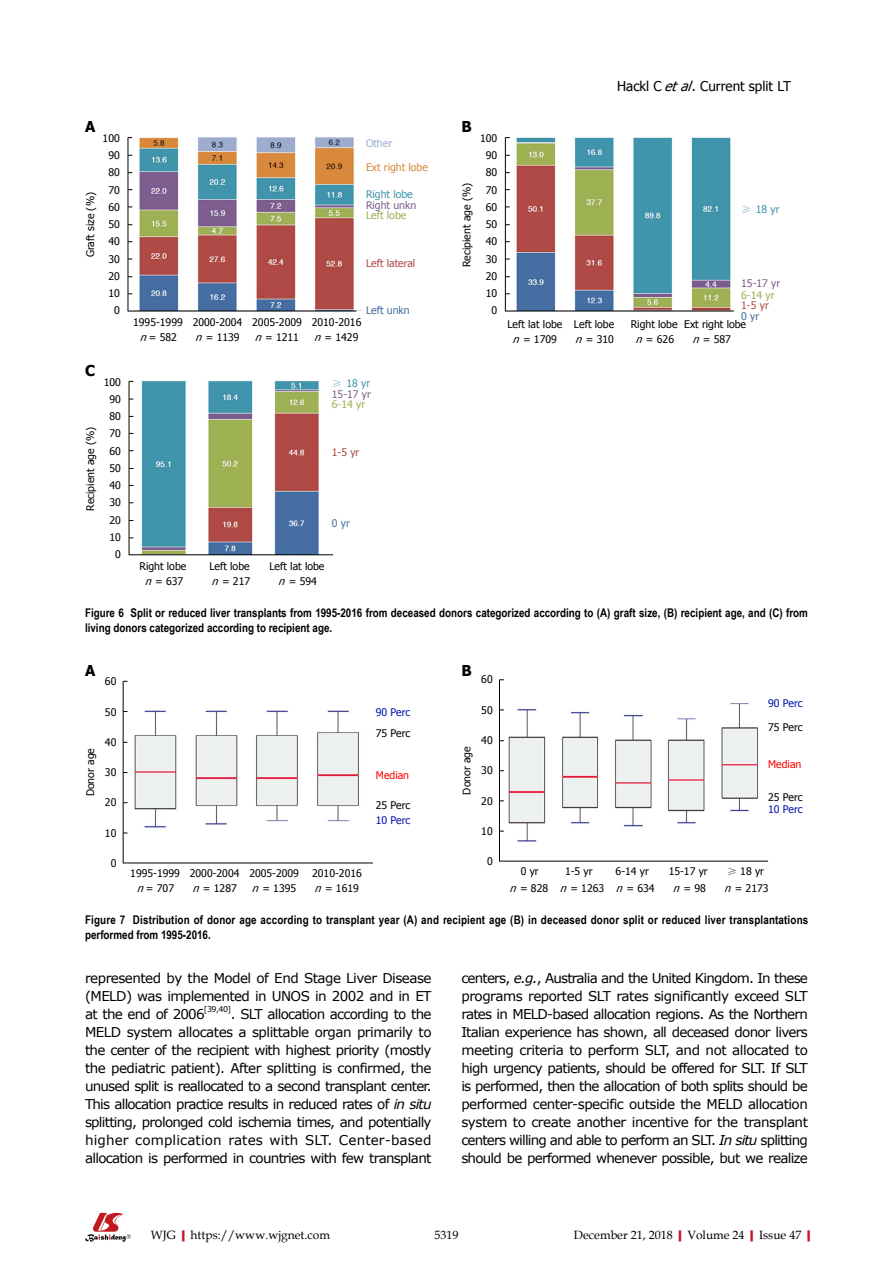
<style>
.page{position:relative;width:893px;height:1263px;background:#fff}
.page>*{position:absolute;margin:0;border:0;box-sizing:border-box;transform-origin:0 0}
.t1{font:700 15px "Tahoma";color:#000}
.t2{font:13.5px/18px "Verdana";letter-spacing:-.055em;color:#000;text-align:justify}
.t3{font:13.5px "Tahoma";color:#000}
.t4{font:700 12px/15px "Arial Narrow";color:#000}
.t5{font:12px "Book Antiqua";color:#000}
.t6{font:10.5px/17.2px "Tahoma";color:#000;text-align:right}
.t7{font:10.5px/10.5px "Tahoma";color:#4094ab}
.t8{font:10.5px/10.5px "Tahoma";color:#7d5d8f}
.t9{font:10.5px/10.5px "Tahoma";color:#ae4a43}
.t10{font:10.5px/21px "Tahoma";letter-spacing:-.005em;color:#0013ad}
.t11{font:10.5px "Tahoma";color:#d9893b}
.t12{font:10.5px "Tahoma";color:#f00}
.t13{font:10.5px "Tahoma";color:#446ea2}
.t14{font:10.5px "Tahoma";color:#9dadcf}
.t15{font:7.8px "Verdana";color:#000}
.s1{color:#7d5d8f}
.s2{color:#9faf54}
.s3{font-style:italic}
.s4{font-family:"Sim Sun";font-size:9.75px;color:#4094ab}
.s5{color:#4094ab}
.s6{font-family:"Sim Sun";font-size:9.75px}
.s7{color:#446ea2}
.s8{color:#000}
.s9{color:#0013ad}
.s10{font-weight:700;color:#c01920}
</style>
<div class="page">
<svg style="left:85px;top:1213px;width:46px;height:29px"></svg>
<img style="left:516px;top:137px;width:215px;height:173px">
<hr style="left:505px;top:137px;width:1px;height:174px;background:#000">
<hr style="left:505px;top:311px;width:229px;height:1px;background:#000">
<img style="left:141px;top:380px;width:178px;height:174px">
<hr style="left:129px;top:381px;width:1px;height:174px;background:#000">
<hr style="left:129px;top:554px;width:204px;height:1px;background:#000">
<img style="left:139px;top:137px;width:215px;height:173px">
<hr style="left:128px;top:137px;width:1px;height:174px;background:#000">
<hr style="left:128px;top:311px;width:228px;height:1px;background:#000">
<img style="left:508px;top:703px;width:250px;height:139px">
<hr style="left:499px;top:679px;width:1px;height:182px;background:#000">
<hr style="left:499px;top:861px;width:269px;height:1px;background:#000">
<img style="left:134px;top:710px;width:225px;height:118px">
<hr style="left:123px;top:681px;width:1px;height:182px;background:#000">
<hr style="left:123px;top:863px;width:250px;height:1px;background:#000">
<p class="t1" style="left:85px;top:116px;width:12px">A</p>
<p class="t1" style="left:461px;top:116px;width:12px">B</p>
<p class="t6" style="left:103px;top:129px;width:19px">100<br>90<br>80<br>70<br>60<br>50<br>40<br>30<br>20<br>10<br>0</p>
<p class="t6" style="left:81px;top:257px;width:67px;rotate:-90deg">Graft size (%)</p>
<p class="t14" style="left:366px;top:136px;width:28px">Other</p>
<p class="t11" style="left:366px;top:160px;width:63px">Ext right lobe</p>
<p class="t7" style="left:366px;top:188px;width:52px">Right lobe<br><span class="s1">Right unkn<br></span><span class="s2">Left lobe</span></p>
<p class="t9" style="left:366px;top:257px;width:51px">Left lateral</p>
<p class="t13" style="left:366px;top:303px;width:45px">Left unkn</p>
<p class="t6" style="left:140px;top:314px;width:223px;line-height:15px;text-align:left;text-indent:-7px">1995-1999 2000-2004 2005-2009 2010-2016 <span class="s3">n</span>= 582</p>
<p class="t6" style="left:195px;top:328px;width:46px"><span class="s3">n</span> = 1139</p>
<p class="t6" style="left:255px;top:328px;width:46px"><span class="s3">n</span> = 1211</p>
<p class="t6" style="left:314px;top:328px;width:46px"><span class="s3">n</span> = 1429</p>
<p class="t6" style="left:457px;top:267px;width:85px;rotate:-90deg">Recipient age (%)</p>
<p class="t6" style="left:480px;top:129px;width:19px">100<br>90<br>80<br>70<br>60<br>50<br>40<br>30<br>20<br>10<br>0</p>
<p class="t1" style="left:85px;top:360px;width:12px">C</p>
<p class="t6" style="left:81px;top:511px;width:85px;rotate:-90deg">Recipient age (%)</p>
<p class="t6" style="left:104px;top:373px;width:19px">100<br>90<br>80<br>70<br>60<br>50<br>40<br>30<br>20<br>10<br>0</p>
<p class="t8" style="left:332px;top:378px;width:41px;text-align:justify"><span class="s4">≥</span> <span class="s5">18 yr </span>15-17 yr <span class="s2">6-14 yr</span></p>
<p class="t9" style="left:332px;top:447px;width:29px">1-5 yr</p>
<p class="t13" style="left:332px;top:516px;width:20px">0 yr</p>
<p class="t6" style="left:140px;top:557px;width:48px">Right lobe</p>
<p class="t6" style="left:209px;top:557px;width:42px">Left lobe</p>
<p class="t6" style="left:269px;top:557px;width:57px">Left lat lobe</p>
<p class="t6" style="left:145px;top:572px;width:40px"><span class="s3">n</span> = 637</p>
<p class="t6" style="left:211px;top:572px;width:40px"><span class="s3">n</span> = 217</p>
<p class="t6" style="left:278px;top:572px;width:40px"><span class="s3">n</span> = 594</p>
<p class="t3" style="left:617px;top:77px;width:175px">Hackl C <span class="s3">etal</span>. Current split LT</p>
<p class="t7" style="left:741px;top:203px;width:40px"><span class="s6">≥</span> 18 yr</p>
<p class="t8" style="left:741px;top:276px;width:41px;line-height:12px">15-17 yr<br><span class="s2">6-14 yr</span></p>
<p class="t9" style="left:741px;top:299px;width:29px">1-5 yr<br><span class="s7">0 yr</span></p>
<p class="t6" style="left:507px;top:315px;width:108px">Left lat lobe Left lobe</p>
<p class="t6" style="left:631px;top:315px;width:117px">Right lobe Ext right lobe</p>
<p class="t6" style="left:512px;top:330px;width:46px"><span class="s3">n</span> = 1709</p>
<p class="t6" style="left:575px;top:330px;width:40px"><span class="s3">n</span> = 310</p>
<p class="t6" style="left:635px;top:330px;width:40px"><span class="s3">n</span> = 626</p>
<p class="t6" style="left:692px;top:330px;width:40px"><span class="s3">n</span> = 587</p>
<p class="t4" style="left:85px;top:604px;width:724px">Figure 6 Split or reduced liver transplants from 1995-2016 from deceased donors categorized according to (A) graft size, (B) recipient age, and (C) from living donors categorized according to recipient age.</p>
<p class="t1" style="left:85px;top:660px;width:12px">A</p>
<p class="t1" style="left:461px;top:660px;width:12px">B</p>
<p class="t6" style="left:105px;top:672px;width:13px">60</p>
<p class="t6" style="left:105px;top:702px;width:13px">50</p>
<p class="t6" style="left:105px;top:733px;width:13px">40</p>
<p class="t6" style="left:105px;top:763px;width:13px">30</p>
<p class="t6" style="left:105px;top:793px;width:13px">20</p>
<p class="t6" style="left:105px;top:824px;width:13px">10</p>
<p class="t6" style="left:111px;top:854px;width:7px">0</p>
<p class="t10" style="left:376px;top:701px;width:36px">90 Perc<br><span class="s8">75 Perc</span></p>
<p class="t12" style="left:376px;top:768px;width:35px">Median</p>
<p class="t6" style="left:376px;top:797px;width:36px;line-height:15px;text-align:left">25 Perc<br><span class="s9">10 Perc</span></p>
<p class="t6" style="left:457px;top:794px;width:50px;rotate:-90deg">Donor age</p>
<p class="t6" style="left:81px;top:796px;width:50px;rotate:-90deg">Donor age</p>
<p class="t6" style="left:130px;top:864px;width:170px">1995-1999 2000-2004 2005-2009</p>
<p class="t6" style="left:312px;top:864px;width:51px">2010-2016</p>
<p class="t6" style="left:137px;top:879px;width:39px"><span class="s3">n</span>= 707</p>
<p class="t6" style="left:192px;top:879px;width:46px"><span class="s3">n</span> = 1287</p>
<p class="t6" style="left:252px;top:879px;width:46px"><span class="s3">n</span> = 1395</p>
<p class="t6" style="left:314px;top:879px;width:46px"><span class="s3">n</span> = 1619</p>
<p class="t6" style="left:481px;top:670px;width:13px">60</p>
<p class="t6" style="left:481px;top:701px;width:13px">50</p>
<p class="t6" style="left:481px;top:731px;width:13px">40</p>
<p class="t6" style="left:481px;top:761px;width:13px">30</p>
<p class="t6" style="left:481px;top:792px;width:13px">20</p>
<p class="t6" style="left:481px;top:822px;width:13px">10</p>
<p class="t6" style="left:487px;top:852px;width:7px">0</p>
<p class="t10" style="left:768px;top:692px;width:36px">90 Perc</p>
<p class="t6" style="left:768px;top:718px;width:36px">75 Perc</p>
<p class="t12" style="left:768px;top:757px;width:35px">Median</p>
<p class="t6" style="left:768px;top:791px;width:36px;line-height:12px;text-align:left">25 Perc<br><span class="s9">10 Perc</span></p>
<p class="t6" style="left:521px;top:862px;width:20px">0 yr</p>
<p class="t6" style="left:565px;top:862px;width:29px">1-5 yr</p>
<p class="t6" style="left:616px;top:862px;width:35px">6-14 yr</p>
<p class="t6" style="left:669px;top:862px;width:41px">15-17 yr</p>
<p class="t6" style="left:727px;top:862px;width:38px"><span class="s6">≥</span> 18 yr</p>
<p class="t6" style="left:509px;top:879px;width:147px"><span class="s3">n</span> = 828 <span class="s3">n</span> = 1263 <span class="s3">n</span> = 634</p>
<p class="t6" style="left:673px;top:879px;width:34px"><span class="s3">n</span> = 98</p>
<p class="t6" style="left:724px;top:879px;width:46px"><span class="s3">n</span> = 2173</p>
<p class="t4" style="left:85px;top:911px;width:725px">Figure 7 Distribution of donor age according to transplant year (A) and recipient age (B) in deceased donor split or reduced liver transplantations performed from 1995-2016.</p>
<p class="t2" style="left:85px;top:968px;width:348px">represented by the Model of End Stage Liver Disease (MELD) was implemented in UNOS in 2002 and in ET at the end of 2006</p>
<p class="t15" style="left:204px;top:1004px;width:29px">[39,40]</p>
<p class="t2" style="left:85px;top:1004px;width:348px;text-indent:146px">. SLT allocation according to the MELD system allocates a splittable organ primarily to the center of the recipient with highest priority (mostly the pediatric patient). After splitting is confirmed, the unused split is reallocated to a second transplant center.<br>This allocation practice results in reduced rates of <span class="s3">in situ </span>splitting, prolonged cold ischemia times, and potentially higher complication rates with SLT. Center-based allocation is performed in countries with few transplant</p>
<p class="t2" style="left:461px;top:968px;width:348px">centers, <span class="s3">e.g.</span>, Australia and the United Kingdom. In these programs reported SLT rates significantly exceed SLT rates in MELD-based allocation regions. As the Northern Italian experience has shown, all deceased donor livers meeting criteria to perform SLT, and not allocated to high urgency patients, should be offered for SLT. If SLT is performed, then the allocation of both splits should be performed center-specific outside the MELD allocation system to create another incentive for the transplant centers willing and able to perform an SLT. <span class="s3">In situ</span> splitting should be performed whenever possible, but we realize</p>
<p class="t5" style="left:151px;top:1226px;width:180px">WJG<span class="s10">|</span>https://www.wjgnet.com</p>
<p class="t5" style="left:434px;top:1226px;width:25px">5319</p>
<p class="t5" style="left:574px;top:1226px;width:243px">December 21, 2018<span class="s10">|</span>Volume 24<span class="s10">|</span>Issue 47<span class="s10">|</span></p>
</div>
